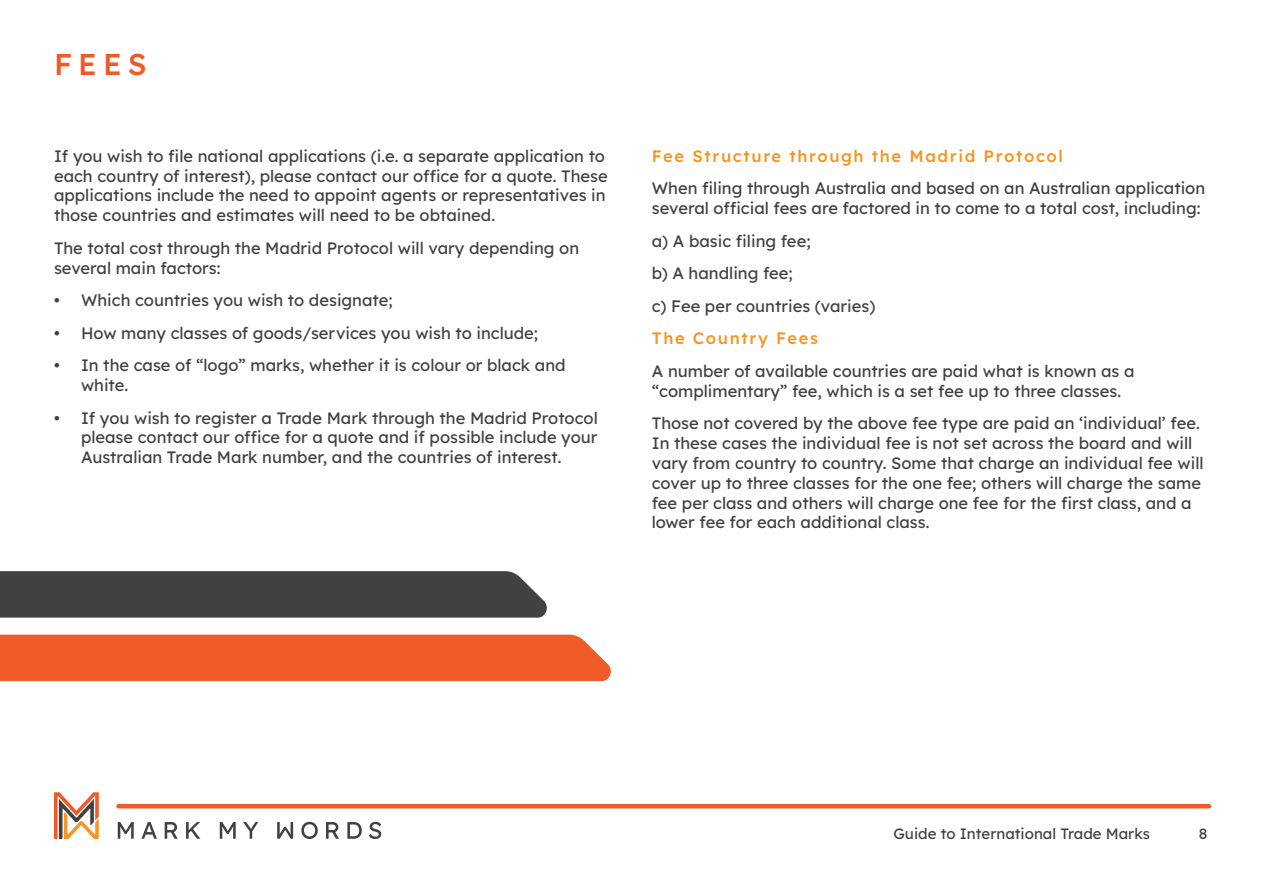
<style>
.page{position:relative;width:1263px;height:893px;background:#fff}
.page>*{position:absolute;margin:0;border:0;box-sizing:border-box;transform-origin:0 0}
.t1{font:500 30px "Lexend Deca";color:#f15a26}
.t2{font:16.5px/19.8px "Lexend Deca";color:#414042}
.t3{font:500 16.5px "Lexend Deca";letter-spacing:.1em;color:#f7941f}
.t4{font:15px "Lexend Deca";color:#414042}
</style>
<div class="page">
<svg style="left:118px;top:822px;width:16px;height:17px"></svg>
<svg style="left:141px;top:822px;width:16px;height:17px"></svg>
<svg style="left:165px;top:822px;width:13px;height:17px"></svg>
<svg style="left:186px;top:822px;width:14px;height:17px"></svg>
<svg style="left:220px;top:822px;width:16px;height:17px"></svg>
<svg style="left:243px;top:822px;width:15px;height:17px"></svg>
<svg style="left:277px;top:822px;width:16px;height:17px"></svg>
<svg style="left:301px;top:822px;width:17px;height:17px"></svg>
<svg style="left:326px;top:822px;width:13px;height:17px"></svg>
<svg style="left:347px;top:822px;width:15px;height:17px"></svg>
<svg style="left:369px;top:822px;width:12px;height:17px"></svg>
<svg style="left:54px;top:792px;width:45px;height:47px"></svg>
<hr style="left:118px;top:804px;width:1091px;height:4px;background:#f15a26">
<div style="left:0;top:571px;width:547px;height:47px;background:#424142"></div>
<div style="left:0;top:635px;width:611px;height:46px;background:#f15b28"></div>
<h1 class="t1" style="left:54px;top:43px;width:94px">FEES</h1>
<p class="t2" style="left:54px;top:145px;width:555px">If you wish to file national applications (i.e. a separate application to each country of interest), please contact our office for a quote. These applications include the need to appoint agents or representatives in those countries and estimates will need to be obtained.</p>
<p class="t2" style="left:54px;top:237px;width:527px">The total cost through the Madrid Protocol will vary depending on several main factors:</p>
<p class="t2" style="left:54px;top:289px;width:340px">• Which countries you wish to designate;</p>
<p class="t2" style="left:54px;top:322px;width:486px">• How many classes of goods/services you wish to include;</p>
<p class="t2" style="left:81px;top:354px;width:486px;text-indent:-27px">• In the case of “logo” marks, whether it is colour or black and white.</p>
<p class="t2" style="left:81px;top:407px;width:518px;text-align:justify;text-indent:-27px">• If you wish to register a Trade Mark through the Madrid Protocol please contact our office for a quote and if possible include your Australian Trade Mark number, and the countries of interest.</p>
<p class="t3" style="left:652px;top:144px;width:413px">Fee Structure through the Madrid Protocol</p>
<p class="t2" style="left:652px;top:178px;width:555px">When filing through Australia and based on an Australian application several official fees are factored in to come to a total cost, including:</p>
<p class="t2" style="left:652px;top:224px;width:225px;line-height:32.5px">a) A basic filing fee;<br>b) A handling fee;<br>c) Fee per countries (varies)</p>
<p class="t3" style="left:652px;top:327px;width:168px">The Country Fees</p>
<p class="t2" style="left:652px;top:360px;width:484px">A number of available countries are paid what is known as a “complimentary” fee, which is a set fee up to three classes.</p>
<p class="t2" style="left:652px;top:412px;width:553px">Those not covered by the above fee type are paid an ‘individual’ fee.<br>In these cases the individual fee is not set across the board and will vary from country to country. Some that charge an individual fee will cover up to three classes for the one fee; others will charge the same fee per class and others will charge one fee for the first class, and a lower fee for each additional class.</p>
<p class="t4" style="left:893px;top:823px;width:258px">Guide to International Trade Marks</p>
<p class="t4" style="left:1199px;top:822px;width:10px">8</p>
</div>
